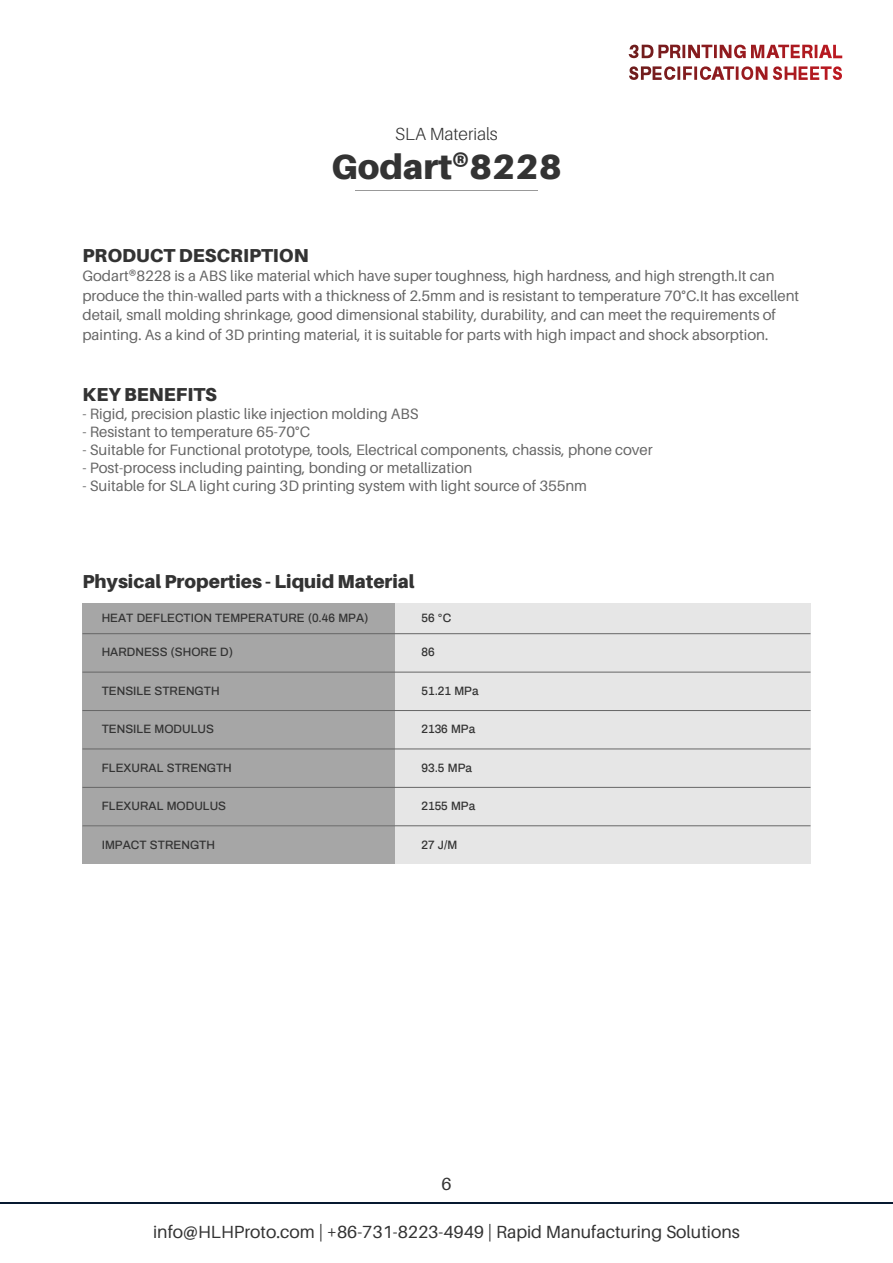
<style>
.page{position:relative;width:893px;height:1263px;background:#fff}
.page>*{position:absolute;margin:0;border:0;box-sizing:border-box;transform-origin:0 0}
.t1{font:900 34.95px "Aileron";color:#333}
.t2{font:900 18.75px "Aileron";color:#333}
.t3{font:17.55px "Aileron";color:#333}
.t4{font:300 17.55px "Aileron";color:#333}
.t5{font:15px/19.5px "Aileron";color:#666}
.t6{font:500 11.85px "Archivo";color:#333}
</style>
<div class="page">
<div style="left:82px;top:603px;width:313px;height:261px;background:#a6a6a6"></div>
<div style="left:395px;top:603px;width:415px;height:261px;background:#e6e6e6"></div>
<hr style="left:82px;top:825px;width:728px;height:1px;background:#666">
<hr style="left:355px;top:190px;width:183px;height:1px;background:#999">
<svg style="left:629px;top:45px;width:213px;height:13px"></svg>
<hr style="left:82px;top:672px;width:728px;height:1px;background:#666">
<hr style="left:82px;top:710px;width:728px;height:1px;background:#666">
<hr style="left:82px;top:633px;width:728px;height:1px;background:#666">
<hr style="left:82px;top:748px;width:728px;height:1px;background:#666">
<hr style="left:82px;top:787px;width:728px;height:1px;background:#666">
<hr style="left:0;top:1203px;width:893px;height:1px;background:#071930">
<p class="t4" style="left:395px;top:124px;width:104px">SLA Materials</p>
<h1 class="t1" style="left:331px;top:146px;width:232px">Godart®8228</h1>
<p class="t2" style="left:82px;top:244px;width:228px">PRODUCT DESCRIPTION</p>
<p class="t5" style="left:82px;top:266px;width:718px">Godart®8228 is a ABS like material which have super toughness, high hardness, and high strength.It can produce the thin-walled parts with a thickness of 2.5mm and is resistant to temperature 70°C.It has excellent detail, small molding shrinkage, good dimensional stability, durability, and can meet the requirements of painting. As a kind of 3D printing material, it is suitable for parts with high impact and shock absorption.</p>
<p class="t2" style="left:82px;top:384px;width:136px">KEY BENEFITS</p>
<p class="t5" style="left:82px;top:404px;width:338px">- Rigid, precision plastic like injection molding ABS</p>
<p class="t5" style="left:82px;top:422px;width:229px">- Resistant to temperature 65-70°C</p>
<p class="t5" style="left:82px;top:440px;width:572px">- Suitable for Functional prototype, tools, Electrical components, chassis, phone cover</p>
<p class="t5" style="left:82px;top:458px;width:391px">- Post-process including painting, bonding or metallization</p>
<p class="t5" style="left:82px;top:476px;width:506px">- Suitable for SLA light curing 3D printing system with light source of 355nm</p>
<p class="t2" style="left:82px;top:570px;width:334px">Physical Properties - Liquid Material</p>
<p class="t6" style="left:102px;top:610px;width:268px">HEAT DEFLECTION TEMPERATURE (0.46 MPA)</p>
<p class="t6" style="left:421px;top:610px;width:31px">56 °C</p>
<p class="t6" style="left:102px;top:644px;width:133px">HARDNESS (SHORE D)</p>
<p class="t6" style="left:421px;top:644px;width:15px">86</p>
<p class="t6" style="left:102px;top:682px;width:119px">TENSILE STRENGTH</p>
<p class="t6" style="left:421px;top:682px;width:59px">51.21 MPa</p>
<p class="t6" style="left:102px;top:721px;width:114px">TENSILE MODULUS</p>
<p class="t6" style="left:421px;top:721px;width:55px">2136 MPa</p>
<p class="t6" style="left:102px;top:759px;width:132px">FLEXURAL STRENGTH</p>
<p class="t6" style="left:421px;top:759px;width:52px">93.5 MPa</p>
<p class="t6" style="left:102px;top:798px;width:126px">FLEXURAL MODULUS</p>
<p class="t6" style="left:421px;top:798px;width:55px">2155 MPa</p>
<p class="t6" style="left:102px;top:836px;width:115px">IMPACT STRENGTH</p>
<p class="t6" style="left:421px;top:836px;width:37px">27 J/M</p>
<p class="t3" style="left:441px;top:1174px;width:12px">6</p>
<p class="t3" style="left:153px;top:1222px;width:588px">info@HLHProto.com | +86-731-8223-4949 | Rapid Manufacturing Solutions</p>
</div>
